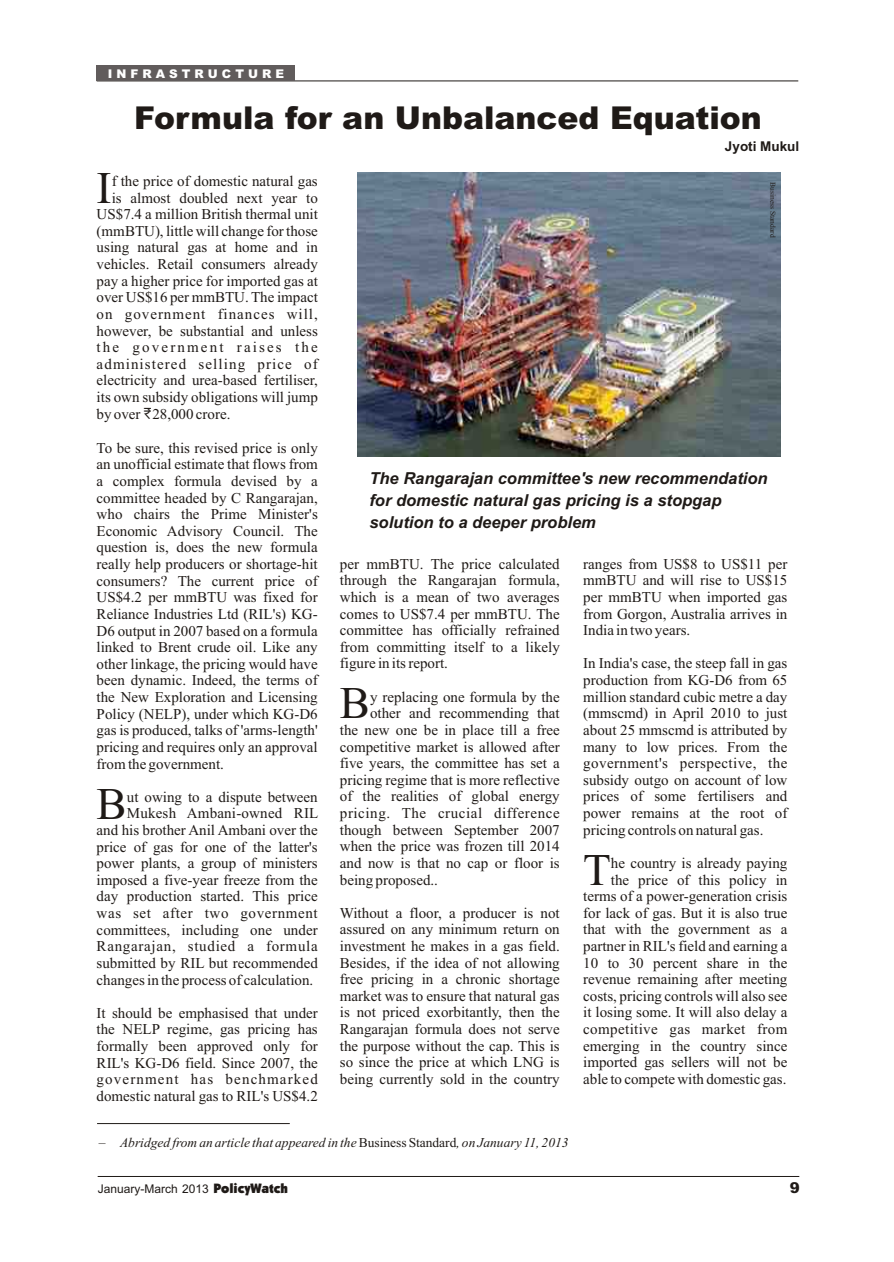
<style>
.page{position:relative;width:894px;height:1262px;background:#fff}
.page>*{position:absolute;margin:0;border:0;box-sizing:border-box;transform-origin:0 0}
.t1{font:45.3px "Times New Roman";color:#1f1a17}
.t2{font:900 31.5px "Arial";color:#1f1a17}
.t3{font:italic 700 16.5px/22px "Arial";color:#1f1a17}
.t4{font:15px/16.6px "Times New Roman";color:#1f1a17;text-align:justify}
.t5{font:900 15px "Arial";color:#1f1a17}
.t6{font:italic 13.5px "Times New Roman";color:#1f1a17}
.t7{font:700 13.5px "Arial";color:#1f1a17}
.t8{font:12px "Arial";color:#1f1a17}
.t9{font:900 12px "Arial";color:#fff}
.t10{font:7.5px "Times New Roman";color:#1f1a17}
.s1{font-family:"rupiforadian"}
.s2{font-style:normal}
.s3{font-family:"Kabel Ult BT";font-size:13.5px}
</style>
<div class="page">
<hr style="left:98px;top:1176px;width:701px;height:1px;background:#1f1a17">
<hr style="left:97px;top:81px;width:701px;height:1px;background:#1f1a17">
<div style="left:97px;top:66px;width:198px;height:15px;background:#615c5c"></div>
<svg style="left:97px;top:1123px;width:193px;height:1px"></svg>
<img style="left:358px;top:173px;width:423px;height:283px">
<p class="t9" style="left:108px;top:69px;width:178px">I N F R A S T R U C T U R E</p>
<h2 class="t2" style="left:134px;top:107px;width:629px">Formula for an Unbalanced Equation</h2>
<p class="t7" style="left:725px;top:141px;width:76px">Jyoti Mukul</p>
<h1 class="t1" style="left:97px;top:171px;width:17px">I</h1>
<p class="t4" style="left:112px;top:174px;width:208px">f the price of domestic natural gas</p>
<p class="t4" style="left:97px;top:191px;width:223px;text-indent:15px">is almost doubled next year to US$7.4 a million British thermal unit (mmBTU), little will change for those using natural gas at home and in vehicles. Retail consumers already pay a higher price for imported gas at over US$16 per mmBTU. The impact on government finances will, however, be substantial and unless the government raises the administered selling price of electricity and urea-based fertiliser, its own subsidy obligations will jump by over <span class="s1">M</span>28,000 crore.</p>
<p class="t4" style="left:97px;top:441px;width:223px">To be sure, this revised price is only an unofficial estimate that flows from a complex formula devised by a committee headed by C Rangarajan, who chairs the Prime Minister's Economic Advisory Council. The question is, does the new formula really help producers or shortage-hit consumers? The current price of US$4.2 per mmBTU was fixed for Reliance Industries Ltd (RIL's) KG-D6 output in 2007 based on a formula linked to Brent crude oil. Like any other linkage, the pricing would have been dynamic. Indeed, the terms of the New Exploration and Licensing Policy (NELP), under which KG-D6 gas is produced, talks of 'arms-length' pricing and requires only an approval from the government.</p>
<p class="t4" style="left:127px;top:790px;width:192px">ut owing to a dispute between</p>
<h1 class="t1" style="left:97px;top:787px;width:32px">B</h1>
<p class="t4" style="left:97px;top:806px;width:223px;text-indent:30px">Mukesh Ambani-owned RIL and his brother Anil Ambani over the price of gas for one of the latter's power plants, a group of ministers imposed a five-year freeze from the day production started. This price was set after two government committees, including one under Rangarajan, studied a formula submitted by RIL but recommended changes in the process of calculation.</p>
<p class="t4" style="left:97px;top:1005px;width:223px">It should be emphasised that under the NELP regime, gas pricing has formally been approved only for RIL's KG-D6 field. Since 2007, the government has benchmarked domestic natural gas to RIL's US$4.2</p>
<p class="t10" style="left:776px;top:182px;width:57px;rotate:90deg">Business Standard</p>
<p class="t3" style="left:369px;top:469px;width:400px">The Rangarajan committee's new recommendation for domestic natural gas pricing is a stopgap solution to a deeper problem</p>
<p class="t4" style="left:340px;top:557px;width:221px">per mmBTU. The price calculated through the Rangarajan formula, which is a mean of two averages comes to US$7.4 per mmBTU. The committee has officially refrained from committing itself to a likely figure in its report.</p>
<p class="t4" style="left:370px;top:690px;width:191px">y replacing one formula by the</p>
<h1 class="t1" style="left:340px;top:687px;width:32px">B</h1>
<p class="t4" style="left:340px;top:706px;width:221px;text-indent:30px">other and recommending that the new one be in place till a free competitive market is allowed after five years, the committee has set a pricing regime that is more reflective of the realities of global energy pricing. The crucial difference though between September 2007 when the price was frozen till 2014 and now is that no cap or floor is being proposed..</p>
<p class="t4" style="left:340px;top:905px;width:221px">Without a floor, a producer is not assured on any minimum return on investment he makes in a gas field.<br>Besides, if the idea of not allowing free pricing in a chronic shortage market was to ensure that natural gas is not priced exorbitantly, then the Rangarajan formula does not serve the purpose without the cap. This is so since the price at which LNG is being currently sold in the country</p>
<p class="t4" style="left:583px;top:557px;width:206px">ranges from US$8 to US$11 per mmBTU and will rise to US$15 per mmBTU when imported gas from Gorgon, Australia arrives in India in two years.</p>
<p class="t4" style="left:583px;top:656px;width:206px">In India's case, the steep fall in gas production from KG-D6 from 65 million standard cubic metre a day (mmscmd) in April 2010 to just about 25 mmscmd is attributed by many to low prices. From the government's perspective, the subsidy outgo on account of low prices of some fertilisers and power remains at the root of pricing controls on natural gas.</p>
<p class="t4" style="left:611px;top:856px;width:178px">he country is already paying</p>
<h1 class="t1" style="left:583px;top:853px;width:29px">T</h1>
<p class="t4" style="left:583px;top:872px;width:206px;text-indent:28px">the price of this policy in terms of a power-generation crisis for lack of gas. But it is also true that with the government as a partner in RIL's field and earning a 10 to 30 percent share in the revenue remaining after meeting costs, pricing controls will also see it losing some. It will also delay a competitive gas market from emerging in the country since imported gas sellers will not be able to compete with domestic gas.</p>
<p class="t6" style="left:99px;top:1137px;width:471px">– Abridged from an article that appeared in the <span class="s2">Business Standard</span>, on January 11, 2013</p>
<p class="t8" style="left:98px;top:1184px;width:192px">January-March 2013 <span class="s3">PolicyWatch</span></p>
<p class="t5" style="left:790px;top:1182px;width:12px">9</p>
</div>
